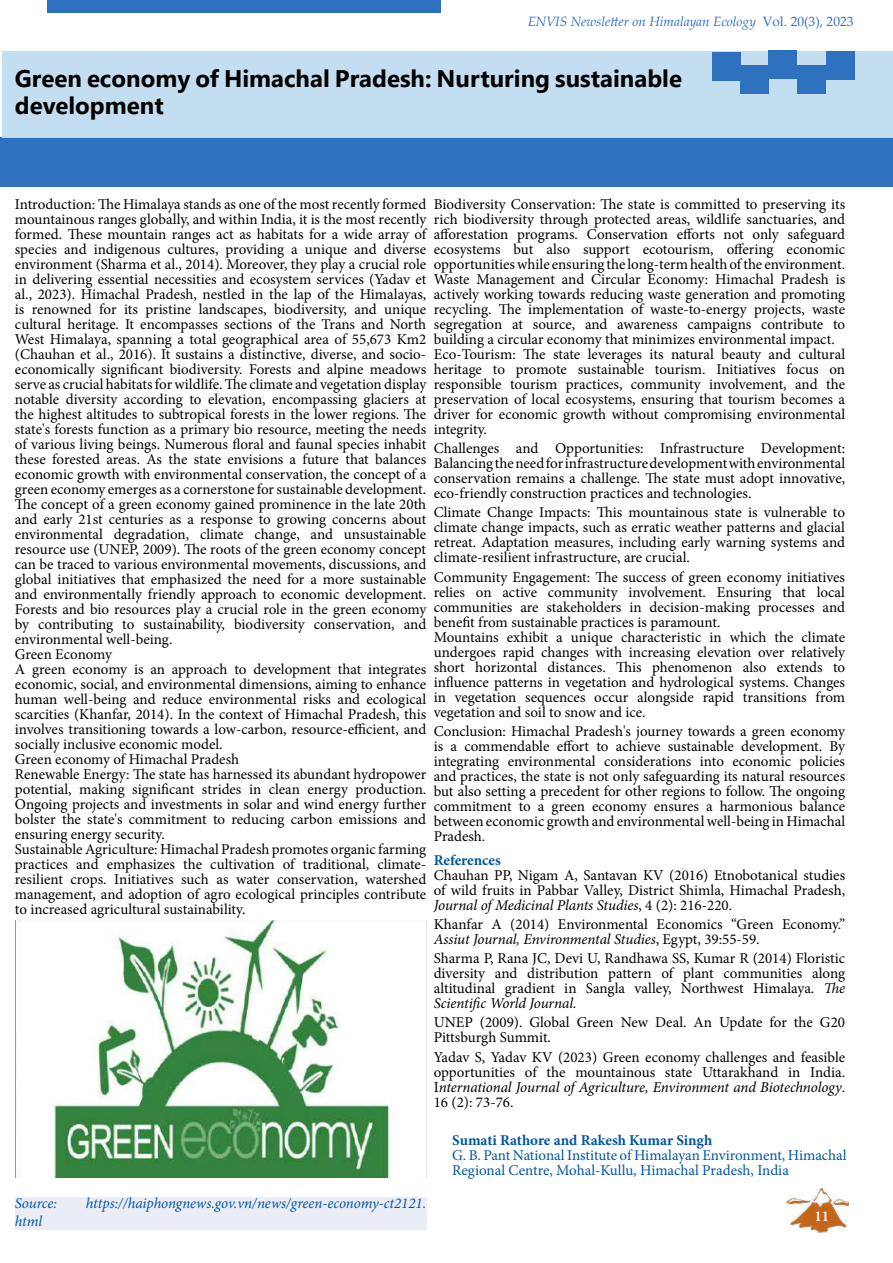
<style>
.page{position:relative;width:893px;height:1263px;background:#fff}
.page>*{position:absolute;margin:0;border:0;box-sizing:border-box;transform-origin:0 0}
.t1{font:700 24px/27px "Segoe UI";color:#000}
.t2{font:15px/15px "Minion Pro";color:#000;text-align:justify}
.t3{font:15px/15px "Minion Pro";letter-spacing:-.005em;color:#0155a7}
.t4{font:italic 15px "Minion Pro";letter-spacing:-.005em;color:#0155a7}
.t5{font:700 15px "Minion Pro";letter-spacing:-.005em;color:#0155a7}
.t6{font:600 15px "Minion Pro";color:#fff}
.t7{font:italic 13.5px "Palatino Linotype";color:#2e71bf}
.s1{font-style:normal}
.s2{font-style:italic}
</style>
<div class="page">
<div style="left:47px;top:0;width:394px;height:12px;background:#2e71bf"></div>
<div style="left:0;top:138px;width:893px;height:49px;background:#2e71bf"></div>
<div style="left:2px;top:51px;width:891px;height:87px;background:#c0dcf0"></div>
<div style="left:712px;top:52px;width:29px;height:28px;background:#2e71bf"></div>
<div style="left:741px;top:65px;width:28px;height:28px;background:#2e71bf"></div>
<div style="left:769px;top:50px;width:28px;height:28px;background:#2e71bf"></div>
<div style="left:797px;top:65px;width:28px;height:28px;background:#2e71bf"></div>
<div style="left:826px;top:51px;width:28px;height:28px;background:#2e71bf"></div>
<img style="left:786px;top:1188px;width:63px;height:44px">
<img style="left:16px;top:921px;width:377px;height:257px">
<div style="left:15px;top:1197px;width:411px;height:33px;background:#eaedf6"></div>
<p class="t7" style="left:528px;top:12px;width:327px">ENVIS Newsletter on Himalayan Ecology <span class="s1">Vol. 20(3), 2023</span></p>
<h1 class="t1" style="left:15px;top:63px;width:669px">Green economy of Himachal Pradesh: Nurturing sustainable development</h1>
<p class="t2" style="left:15px;top:197px;width:413px;text-align:left">Introduction: The Himalaya stands as one of the most recently formed mountainous ranges globally, and within India, it is the most recently formed. These mountain ranges act as habitats for a wide array of species and indigenous cultures, providing a unique and diverse environment (Sharma et al., 2014). Moreover, they play a crucial role in delivering essential necessities and ecosystem services (Yadav et al., 2023). Himachal Pradesh, nestled in the lap of the Himalayas, is renowned for its pristine landscapes, biodiversity, and unique cultural heritage. It encompasses sections of the Trans and North West Himalaya, spanning a total geographical area of 55,673 Km2 (Chauhan et al., 2016). It sustains a distinctive, diverse, and socio&shy;economically significant biodiversity. Forests and alpine meadows serve as crucial habitats for wildlife. The climate and vegetation display notable diversity according to elevation, encompassing glaciers at the highest altitudes to subtropical forests in the lower regions. The state's forests function as a primary bio resource, meeting the needs of various living beings. Numerous floral and faunal species inhabit these forested areas. As the state envisions a future that balances economic growth with environmental conservation, the concept of a green economy emerges as a cornerstone for sustainable development.<br>The concept of a green economy gained prominence in the late 20th and early 21st centuries as a response to growing concerns about environmental degradation, climate change, and unsustainable resource use (UNEP, 2009). The roots of the green economy concept can be traced to various environmental movements, discussions, and global initiatives that emphasized the need for a more sustainable and environmentally friendly approach to economic development.<br>Forests and bio resources play a crucial role in the green economy by contributing to sustainability, biodiversity conservation, and environmental well-being.<br>Green Economy<br>A green economy is an approach to development that integrates economic, social, and environmental dimensions, aiming to enhance human well-being and reduce environmental risks and ecological scarcities (Khanfar, 2014). In the context of Himachal Pradesh, this involves transitioning towards a low-carbon, resource-efficient, and socially inclusive economic model.<br>Green economy of Himachal Pradesh<br>Renewable Energy: The state has harnessed its abundant hydropower potential, making significant strides in clean energy production.<br>Ongoing projects and investments in solar and wind energy further bolster the state's commitment to reducing carbon emissions and ensuring energy security.<br>Sustainable Agriculture: Himachal Pradesh promotes organic farming practices and emphasizes the cultivation of traditional, climate&shy;resilient crops. Initiatives such as water conservation, watershed management, and adoption of agro ecological principles contribute to increased agricultural sustainability.</p>
<p class="t2" style="left:434px;top:197px;width:413px;text-align:left">Biodiversity Conservation: The state is committed to preserving its rich biodiversity through protected areas, wildlife sanctuaries, and afforestation programs. Conservation efforts not only safeguard ecosystems but also support ecotourism, offering economic opportunities while ensuring the long-term health of the environment.<br>Waste Management and Circular Economy: Himachal Pradesh is actively working towards reducing waste generation and promoting recycling. The implementation of waste-to-energy projects, waste segregation at source, and awareness campaigns contribute to building a circular economy that minimizes environmental impact.<br>Eco-Tourism: The state leverages its natural beauty and cultural heritage to promote sustainable tourism. Initiatives focus on responsible tourism practices, community involvement, and the preservation of local ecosystems, ensuring that tourism becomes a driver for economic growth without compromising environmental integrity.</p>
<p class="t2" style="left:434px;top:441px;width:413px">Challenges and Opportunities: Infrastructure Development:<br>Balancing the need for infrastructure development with environmental conservation remains a challenge. The state must adopt innovative, eco-friendly construction practices and technologies.</p>
<p class="t2" style="left:434px;top:505px;width:413px">Climate Change Impacts: This mountainous state is vulnerable to climate change impacts, such as erratic weather patterns and glacial retreat. Adaptation measures, including early warning systems and climate-resilient infrastructure, are crucial.</p>
<p class="t2" style="left:434px;top:569px;width:413px;text-align:left">Community Engagement: The success of green economy initiatives relies on active community involvement. Ensuring that local communities are stakeholders in decision-making processes and benefit from sustainable practices is paramount.<br>Mountains exhibit a unique characteristic in which the climate undergoes rapid changes with increasing elevation over relatively short horizontal distances. This phenomenon also extends to influence patterns in vegetation and hydrological systems. Changes in vegetation sequences occur alongside rapid transitions from vegetation and soil to snow and ice.</p>
<p class="t2" style="left:434px;top:724px;width:413px">Conclusion: Himachal Pradesh's journey towards a green economy is a commendable effort to achieve sustainable development. By integrating environmental considerations into economic policies and practices, the state is not only safeguarding its natural resources but also setting a precedent for other regions to follow. The ongoing commitment to a green economy ensures a harmonious balance between economic growth and environmental well-being in Himachal Pradesh.</p>
<p class="t5" style="left:434px;top:849px;width:69px">References</p>
<p class="t2" style="left:434px;top:867px;width:413px">Chauhan PP, Nigam A, Santavan KV (2016) Etnobotanical studies of wild fruits in Pabbar Valley, District Shimla, Himachal Pradesh, <span class="s2">Journal of Medicinal Plants Studies</span>, 4 (2): 216-220.</p>
<p class="t2" style="left:434px;top:916px;width:413px">Khanfar A (2014) Environmental Economics “Green Economy.”<br><span class="s2">Assiut Journal, Environmental Studies</span>, Egypt, 39:55-59.</p>
<p class="t2" style="left:434px;top:951px;width:413px">Sharma P, Rana JC, Devi U, Randhawa SS, Kumar R (2014) Floristic diversity and distribution pattern of plant communities along altitudinal gradient in Sangla valley, Northwest Himalaya. <span class="s2">The Scientific World Journal.</span></p>
<p class="t2" style="left:434px;top:1015px;width:413px">UNEP (2009). Global Green New Deal. An Update for the G20<br>Pittsburgh Summit.</p>
<p class="t2" style="left:434px;top:1049px;width:413px">Yadav S, Yadav KV (2023) Green economy challenges and feasible opportunities of the mountainous state Uttarakhand in India.<br>I<span class="s2">nternational Journal of Agriculture, Environment and Biotechnology</span>.<br>16 (2): 73-76.</p>
<p class="t4" style="left:15px;top:1193px;width:44px">Source:</p>
<p class="t4" style="left:86px;top:1193px;width:342px">https://haiphongnews.gov.vn/news/green-economy-ct2121.</p>
<p class="t4" style="left:15px;top:1211px;width:29px">html</p>
<p class="t5" style="left:452px;top:1130px;width:262px">Sumati Rathore and Rakesh Kumar Singh</p>
<p class="t3" style="left:452px;top:1148px;width:396px">G. B. Pant National Institute of Himalayan Environment, Himachal<br>Regional Centre, Mohal-Kullu, Himachal Pradesh, India</p>
<p class="t6" style="left:797px;top:1206px;width:34px">5 11</p>
</div>
